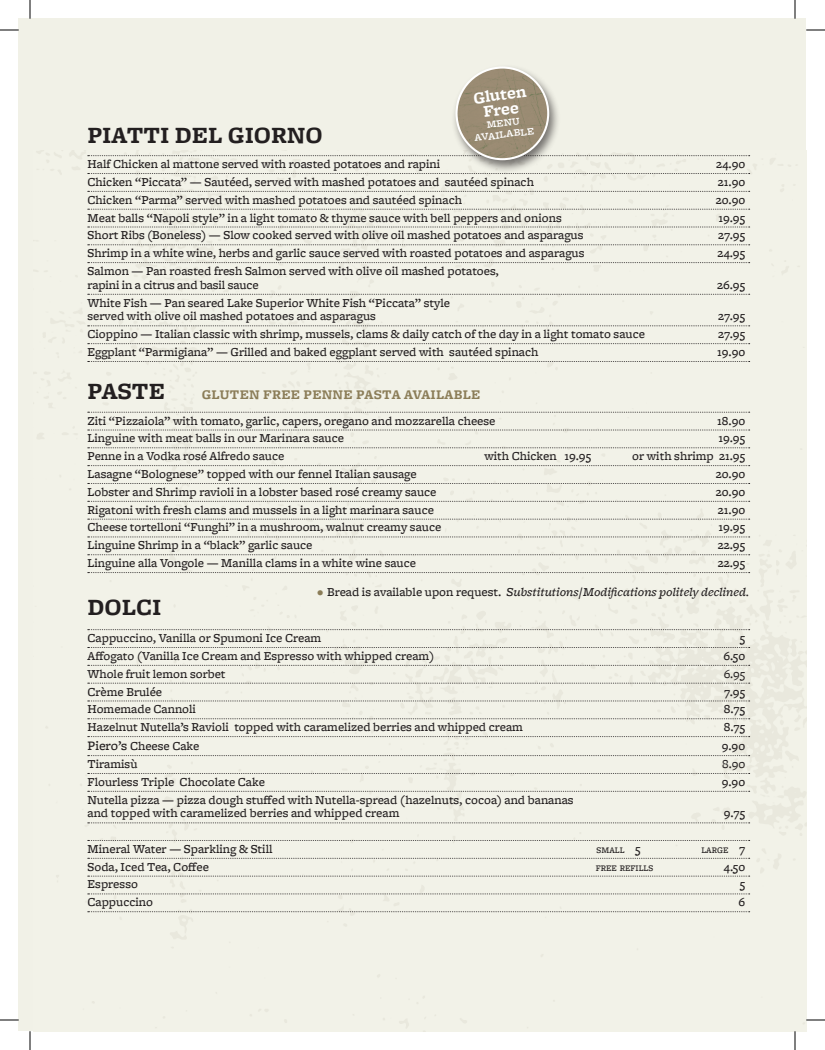
<style>
.page{position:relative;width:825px;height:1050px;background:#fff}
.page>*{position:absolute;margin:0;border:0;box-sizing:border-box;transform-origin:0 0}
.t1{font:700 24.25px "Freight Micro";color:#231f20}
.t2{font:700 17px/15.1px "Freight Micro";color:#fff;text-align:center}
.t3{font:700 13.75px "Freight Micro";letter-spacing:.02em;color:#8b7d58}
.t4{font:13.75px/11.2px "Freight Micro Medium SC";color:#fff;text-align:center}
.t5{font:500 12.62px/13.8px "Freight Micro";color:#231f20}
.t6{font:italic 500 12.62px "Freight Micro";color:#231f20}
.t7{font:12.62px "Freight Micro";color:#231f20}
.t8{font:500 8.88px "Freight Micro";color:#231f20}
.s1{font-weight:700;font-style:normal;font-size:13.75px;color:#8b7d58}
.s2{font-style:normal}
.s3{font-size:13.5px}
.s4{font-size:12.62px}
</style>
<div class="page">
<div style="left:19px;top:19px;width:787px;height:1012px;background:#f1f1e7"></div>
<img style="left:87px;top:155px;width:664px;height:758px">
<svg style="left:88px;top:155px;width:662px;height:1px"></svg>
<svg style="left:88px;top:173px;width:662px;height:1px"></svg>
<svg style="left:88px;top:191px;width:662px;height:1px"></svg>
<svg style="left:88px;top:209px;width:662px;height:1px"></svg>
<svg style="left:88px;top:227px;width:662px;height:1px"></svg>
<svg style="left:88px;top:245px;width:662px;height:1px"></svg>
<svg style="left:88px;top:262px;width:662px;height:1px"></svg>
<svg style="left:88px;top:294px;width:662px;height:1px"></svg>
<svg style="left:88px;top:326px;width:662px;height:1px"></svg>
<svg style="left:88px;top:343px;width:662px;height:1px"></svg>
<svg style="left:88px;top:361px;width:662px;height:1px"></svg>
<svg style="left:88px;top:412px;width:662px;height:1px"></svg>
<svg style="left:88px;top:430px;width:662px;height:1px"></svg>
<svg style="left:88px;top:448px;width:662px;height:1px"></svg>
<svg style="left:88px;top:465px;width:662px;height:1px"></svg>
<svg style="left:88px;top:483px;width:662px;height:1px"></svg>
<svg style="left:88px;top:501px;width:662px;height:1px"></svg>
<svg style="left:88px;top:519px;width:662px;height:1px"></svg>
<svg style="left:88px;top:537px;width:662px;height:1px"></svg>
<svg style="left:88px;top:554px;width:662px;height:1px"></svg>
<svg style="left:88px;top:572px;width:662px;height:1px"></svg>
<svg style="left:88px;top:629px;width:662px;height:1px"></svg>
<svg style="left:88px;top:647px;width:662px;height:1px"></svg>
<svg style="left:88px;top:665px;width:662px;height:1px"></svg>
<svg style="left:88px;top:683px;width:662px;height:1px"></svg>
<svg style="left:88px;top:701px;width:662px;height:1px"></svg>
<svg style="left:88px;top:719px;width:662px;height:1px"></svg>
<svg style="left:88px;top:736px;width:662px;height:1px"></svg>
<svg style="left:88px;top:755px;width:662px;height:1px"></svg>
<svg style="left:88px;top:773px;width:662px;height:1px"></svg>
<svg style="left:88px;top:791px;width:662px;height:1px"></svg>
<svg style="left:88px;top:823px;width:662px;height:1px"></svg>
<svg style="left:88px;top:840px;width:662px;height:1px"></svg>
<svg style="left:88px;top:858px;width:662px;height:1px"></svg>
<svg style="left:88px;top:876px;width:662px;height:1px"></svg>
<svg style="left:88px;top:894px;width:662px;height:1px"></svg>
<svg style="left:88px;top:911px;width:662px;height:1px"></svg>
<div style="left:451px;top:64px;width:110px;height:110px;background:#231f20;opacity:.6"></div>
<img style="left:457px;top:68px;width:91px;height:91px;border-radius:46px">
<div style="left:456px;top:67px;width:93px;height:93px;border:2px solid #fff;border-radius:50%"></div>
<svg style="left:0;top:29px;width:19px;height:2px"></svg>
<svg style="left:806px;top:29px;width:19px;height:2px"></svg>
<svg style="left:0;top:1019px;width:19px;height:2px"></svg>
<svg style="left:806px;top:1019px;width:19px;height:2px"></svg>
<svg style="left:29px;top:0;width:2px;height:19px"></svg>
<svg style="left:29px;top:1031px;width:2px;height:19px"></svg>
<svg style="left:794px;top:0;width:2px;height:19px"></svg>
<svg style="left:794px;top:1031px;width:2px;height:19px"></svg>
<h2 class="t2" style="left:473px;top:91px;width:55px;rotate:-7deg">Gluten<br>Free</h2>
<p class="t4" style="left:472px;top:121px;width:62px;rotate:-7deg">menu available</p>
<h1 class="t1" style="left:88px;top:122px;width:237px">PIATTI DEL GIORNO</h1>
<p class="t5" style="left:88px;top:158px;width:354px">Half Chicken al mattone served with roasted potatoes and rapini</p>
<p class="t5" style="left:716px;top:158px;width:31px">24.90</p>
<p class="t5" style="left:88px;top:175px;width:448px">Chicken “Piccata” — Sautéed, served with mashed potatoes and sautéed spinach</p>
<p class="t5" style="left:718px;top:175px;width:29px">21.90</p>
<p class="t5" style="left:88px;top:193px;width:376px">Chicken “Parma” served with mashed potatoes and sautéed spinach</p>
<p class="t5" style="left:716px;top:193px;width:31px">20.90</p>
<p class="t5" style="left:88px;top:211px;width:476px">Meat balls “Napoli style” in a light tomato &amp; thyme sauce with bell peppers and onions</p>
<p class="t5" style="left:719px;top:211px;width:28px">19.95</p>
<p class="t5" style="left:88px;top:229px;width:498px">Short Ribs (Boneless) — Slow cooked served with olive oil mashed potatoes and asparagus</p>
<p class="t5" style="left:718px;top:229px;width:29px">27.95</p>
<p class="t5" style="left:88px;top:247px;width:499px">Shrimp in a white wine, herbs and garlic sauce served with roasted potatoes and asparagus</p>
<p class="t5" style="left:717px;top:247px;width:29px">24.95</p>
<p class="t5" style="left:88px;top:264px;width:413px">Salmon — Pan roasted fresh Salmon served with olive oil mashed potatoes, rapini in a citrus and basil sauce</p>
<p class="t5" style="left:717px;top:278px;width:30px">26.95</p>
<p class="t5" style="left:88px;top:296px;width:364px">White Fish — Pan seared Lake Superior White Fish “Piccata” style served with olive oil mashed potatoes and asparagus</p>
<p class="t5" style="left:718px;top:310px;width:29px">27.95</p>
<p class="t5" style="left:88px;top:328px;width:559px">Cioppino — Italian classic with shrimp, mussels, clams &amp; daily catch of the day in a light tomato sauce</p>
<p class="t5" style="left:718px;top:328px;width:29px">27.95</p>
<p class="t5" style="left:88px;top:346px;width:453px">Eggplant “Parmigiana” — Grilled and baked eggplant served with sautéed spinach</p>
<p class="t5" style="left:717px;top:346px;width:30px">19.90</p>
<h1 class="t1" style="left:88px;top:378px;width:79px">PASTE</h1>
<p class="t3" style="left:202px;top:387px;width:280px">GLUTEN FREE PENNE PASTA AVAILABLE</p>
<p class="t5" style="left:88px;top:414px;width:409px">Ziti “Pizzaiola” with tomato, garlic, capers, oregano and mozzarella cheese</p>
<p class="t5" style="left:717px;top:414px;width:30px">18.90</p>
<p class="t5" style="left:88px;top:432px;width:258px">Linguine with meat balls in our Marinara sauce</p>
<p class="t5" style="left:719px;top:432px;width:28px">19.95</p>
<p class="t5" style="left:88px;top:450px;width:198px">Penne in a Vodka rosé Alfredo sauce</p>
<p class="t5" style="left:484px;top:450px;width:108px">with Chicken 19.95</p>
<p class="t5" style="left:632px;top:450px;width:115px">or with shrimp 21.95</p>
<p class="t5" style="left:88px;top:468px;width:331px">Lasagne “Bolognese” topped with our fennel Italian sausage</p>
<p class="t5" style="left:716px;top:468px;width:31px">20.90</p>
<p class="t5" style="left:88px;top:485px;width:350px">Lobster and Shrimp ravioli in a lobster based rosé creamy sauce</p>
<p class="t5" style="left:716px;top:485px;width:31px">20.90</p>
<p class="t5" style="left:88px;top:503px;width:348px">Rigatoni with fresh clams and mussels in a light marinara sauce</p>
<p class="t5" style="left:718px;top:503px;width:29px">21.90</p>
<p class="t5" style="left:88px;top:521px;width:355px">Cheese tortelloni “Funghi” in a mushroom, walnut creamy sauce</p>
<p class="t5" style="left:719px;top:521px;width:28px">19.95</p>
<p class="t5" style="left:88px;top:539px;width:227px">Linguine Shrimp in a “black” garlic sauce</p>
<p class="t5" style="left:718px;top:539px;width:29px">22.95</p>
<p class="t5" style="left:88px;top:557px;width:330px">Linguine alla Vongole — Manilla clams in a white wine sauce</p>
<p class="t5" style="left:718px;top:557px;width:29px">22.95</p>
<p class="t6" style="left:317px;top:585px;width:433px"><span class="s1">•</span> <span class="s2">Bread is available upon request.</span> Substitutions/Modifications politely declined.</p>
<h1 class="t1" style="left:88px;top:594px;width:75px">DOLCI</h1>
<p class="t5" style="left:88px;top:632px;width:235px">Cappuccino, Vanilla or Spumoni Ice Cream</p>
<p class="t5" style="left:740px;top:632px;width:7px">5</p>
<p class="t5" style="left:88px;top:649px;width:348px">Affogato (Vanilla Ice Cream and Espresso with whipped cream)</p>
<p class="t5" style="left:723px;top:649px;width:23px">6.50</p>
<p class="t5" style="left:88px;top:667px;width:139px">Whole fruit lemon sorbet</p>
<p class="t7" style="left:724px;top:667px;width:23px">6.95</p>
<p class="t5" style="left:88px;top:685px;width:76px">Crème Brulée</p>
<p class="t5" style="left:724px;top:685px;width:23px">7.95</p>
<p class="t5" style="left:88px;top:703px;width:110px">Homemade Cannoli</p>
<p class="t5" style="left:724px;top:703px;width:23px">8.75</p>
<p class="t5" style="left:88px;top:721px;width:437px">Hazelnut Nutella’s Ravioli topped with caramelized berries and whipped cream</p>
<p class="t5" style="left:724px;top:721px;width:23px">8.75</p>
<p class="t5" style="left:88px;top:740px;width:113px"><span class="s3">Piero’s</span> Cheese Cake</p>
<p class="t5" style="left:722px;top:740px;width:25px">9.90</p>
<p class="t5" style="left:87px;top:757px;width:52px">Tiramisù</p>
<p class="t7" style="left:722px;top:757px;width:25px">8.90</p>
<p class="t5" style="left:87px;top:775px;width:179px">Flourless Triple Chocolate Cake</p>
<p class="t5" style="left:722px;top:775px;width:25px">9.90</p>
<p class="t5" style="left:87px;top:793px;width:488px">Nutella pizza — pizza dough stuffed with Nutella-spread (hazelnuts, cocoa) and bananas and topped with caramelized berries and whipped cream</p>
<p class="t5" style="left:724px;top:807px;width:23px">9.75</p>
<p class="t5" style="left:87px;top:842px;width:187px">Mineral Water — Sparkling &amp; Still</p>
<p class="t8" style="left:597px;top:845px;width:46px">SMALL <span class="s4">5</span></p>
<p class="t8" style="left:701px;top:845px;width:45px">LARGE <span class="s4">7</span></p>
<p class="t5" style="left:87px;top:860px;width:123px">Soda, Iced Tea, Coffee</p>
<p class="t8" style="left:596px;top:863px;width:59px">FREE REFILLS</p>
<p class="t5" style="left:724px;top:860px;width:23px">4.50</p>
<p class="t5" style="left:87px;top:878px;width:52px">Espresso</p>
<p class="t5" style="left:740px;top:878px;width:7px">5</p>
<p class="t5" style="left:87px;top:896px;width:67px">Cappuccino</p>
<p class="t5" style="left:739px;top:896px;width:8px">6</p>
</div>
